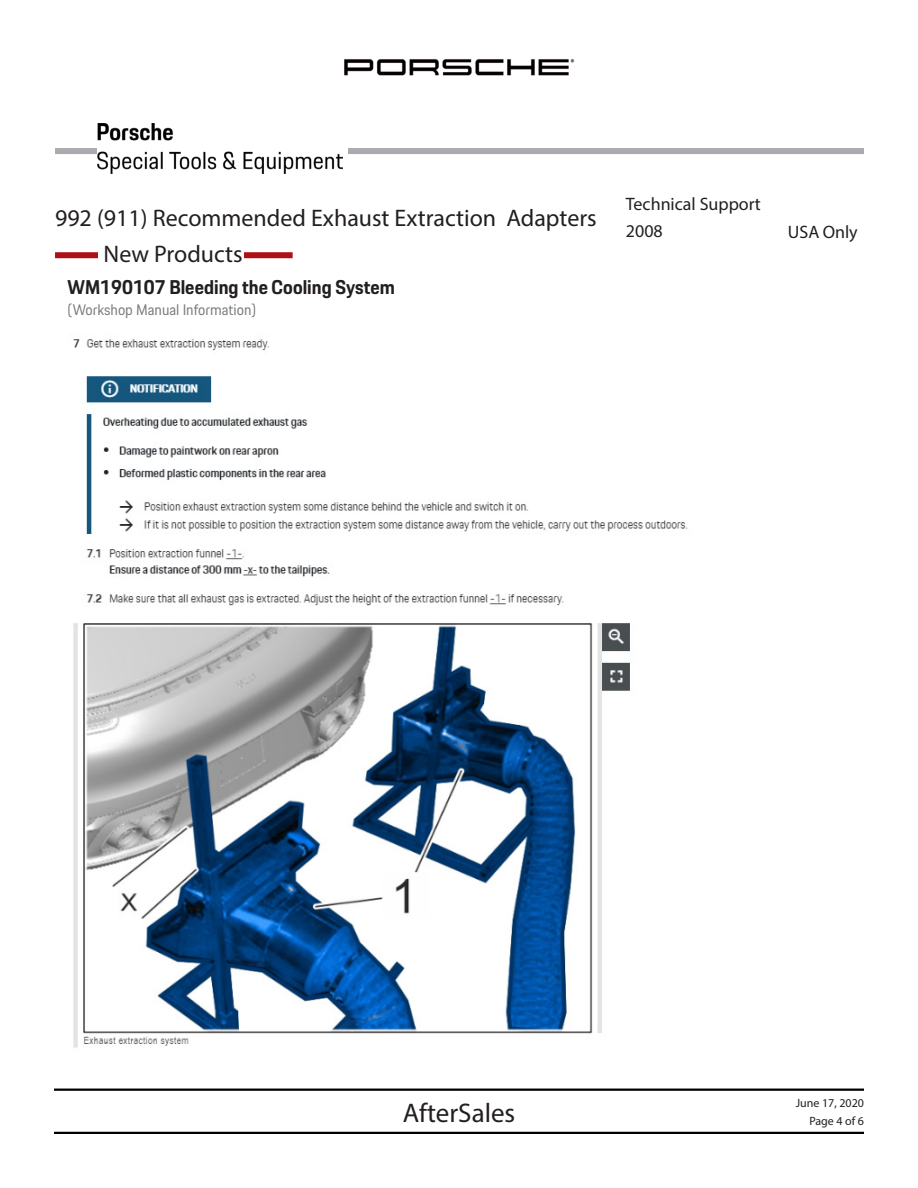
<style>
.page{position:relative;width:918px;height:1188px;background:#fff}
.page>*{position:absolute;margin:0;border:0;box-sizing:border-box;transform-origin:0 0}
.t1{font:27px "Myriad Pro";color:#231f20}
.t2{font:24px "Myriad Pro";color:#231f20}
.t3{font:700 19.5px "Porsche Next";color:#231f20}
.t4{font:18px/27.8px "Myriad Pro";color:#231f20}
.t5{font:15px "Porsche Next";color:#7a7c7f}
.t6{font:12px/18px "Myriad Pro";color:#231f20;text-align:right}
</style>
<div class="page">
<hr style="left:54px;top:1089px;width:810px;height:2px;background:#000">
<hr style="left:54px;top:1132px;width:810px;height:2px;background:#000">
<img style="left:344px;top:59px;width:231px;height:17px">
<div style="left:55px;top:148px;width:809px;height:6px;background:#aaabaf"></div>
<div style="left:98px;top:123px;width:250px;height:52px;background:#fff"></div>
<img style="left:98px;top:123px;width:245px;height:50px">
<div style="left:55px;top:252px;width:238px;height:6px;background:#ae1016"></div>
<div style="left:99px;top:244px;width:145px;height:23px;background:#fff"></div>
<img style="left:73px;top:339px;width:615px;height:709px">
<p class="t2" style="left:55px;top:203px;width:543px">992 (911) Recommended Exhaust Extraction Adapters</p>
<p class="t2" style="left:104px;top:239px;width:141px">New Products</p>
<p class="t3" style="left:68px;top:274px;width:329px">WM190107 Bleeding the Cooling System</p>
<p class="t5" style="left:68px;top:300px;width:190px">(Workshop Manual Information)</p>
<p class="t4" style="left:626px;top:189px;width:136px">Technical Support<br>2008</p>
<p class="t4" style="left:788px;top:218px;width:71px">USA Only</p>
<p class="t1" style="left:403px;top:1096px;width:114px">AfterSales</p>
<p class="t6" style="left:796px;top:1094px;width:70px">June 17, 2020<br>Page 4 of 6</p>
</div>
